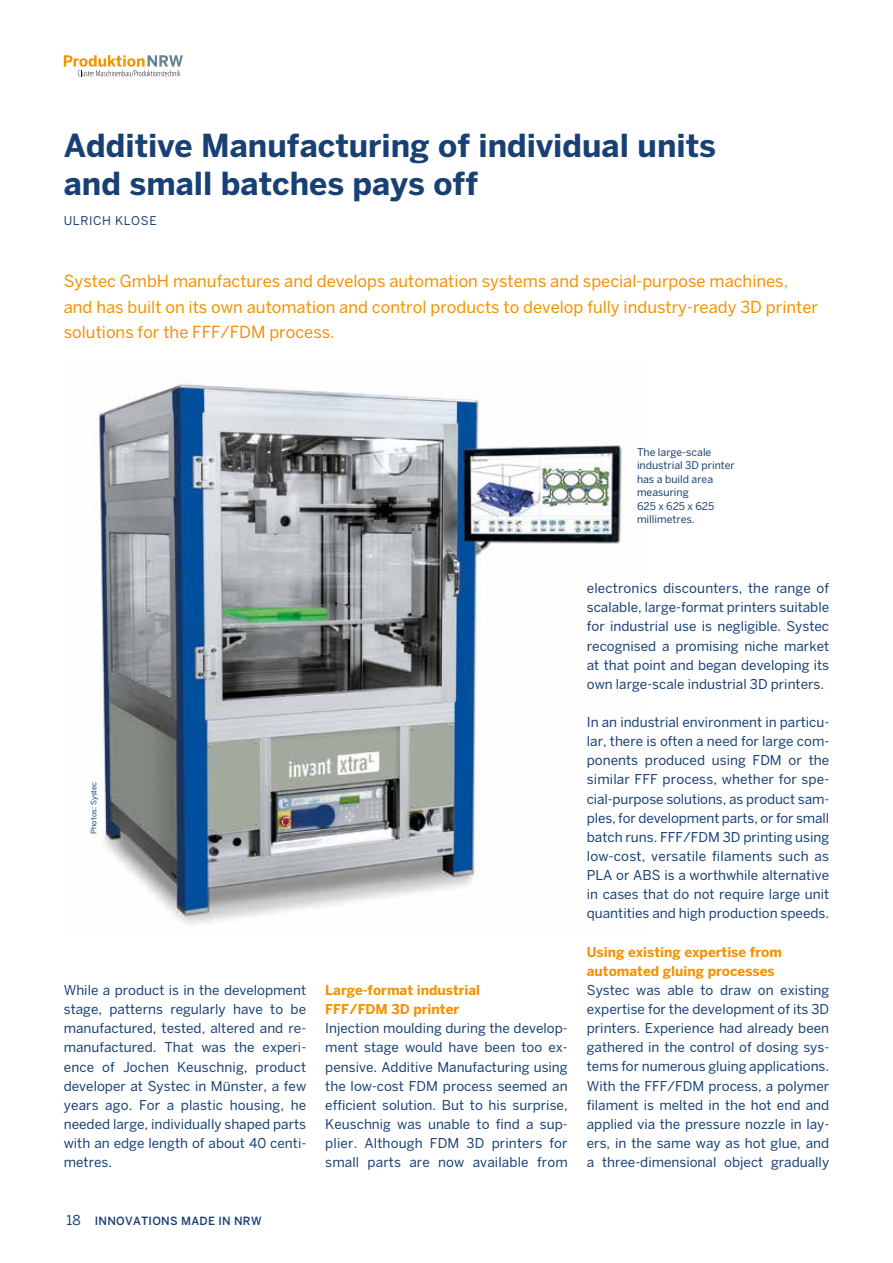
<style>
.page{position:relative;width:893px;height:1263px;background:#fff}
.page>*{position:absolute;margin:0;border:0;box-sizing:border-box;transform-origin:0 0}
.t1{font:700 31.5px/37.8px "Benton Sans";color:#184074}
.t2{font:16.5px/25.5px "Benton Sans";color:#f39100}
.t3{font:13.5px/19.2px "Benton Sans";color:#184074;text-align:justify}
.t4{font:700 13.5px/19.2px "Benton Sans";color:#f39100}
.t5{font:12px "Benton Sans";color:#184074}
.t6{font:500 11.25px "Benton Sans";letter-spacing:.025em;color:#184074}
.t7{font:10.5px/13.5px "Benton Sans";color:#184074}
.t8{font:7.5px "Benton Sans";color:#184074}
.s1{font-weight:400;font-size:13.5px}
</style>
<div class="page">
<svg style="left:64px;top:55px;width:119px;height:22px"></svg>
<img style="left:93px;top:383px;width:529px;height:541px">
<h1 class="t1" style="left:64px;top:126px;width:654px">Additive Manufacturing of individual units and small batches pays off</h1>
<p class="t5" style="left:64px;top:214px;width:18px">Ulrich</p>
<p class="t5" style="left:115px;top:214px;width:18px">Klose</p>
<p class="t2" style="left:64px;top:268px;width:756px">Systec GmbH manufactures and develops automation systems and special-purpose machines, and has built on its own automation and control products to develop fully industry-ready 3D printer solutions for the FFF/FDM process.</p>
<p class="t7" style="left:637px;top:445px;width:99px">The large-scale industrial 3D printer has a build area measuring<br>625 x 625 x 625 millimetres.</p>
<p class="t8" style="left:89px;top:834px;width:54px;rotate:-90deg">Photos: Systec</p>
<p class="t3" style="left:64px;top:980px;width:244px">While a product is in the development stage, patterns regularly have to be manufactured, tested, altered and re&shy;manufactured. That was the experi&shy;ence of Jochen Keuschnig, product developer at Systec in Münster, a few years ago. For a plastic housing, he needed large, individually shaped parts with an edge length of about 40 centi&shy;metres.</p>
<p class="t4" style="left:325px;top:980px;width:156px">Large-format industrial<br>FFF/FDM 3D printer</p>
<p class="t3" style="left:325px;top:1019px;width:244px">Injection moulding during the develop&shy;ment stage would have been too ex&shy;pensive. Additive Manufacturing using the low-cost FDM process seemed an efficient solution. But to his surprise, Keuschnig was unable to find a sup&shy;plier. Although FDM 3D printers for small parts are now available from</p>
<p class="t6" style="left:66px;top:1214px;width:197px"><span class="s1">18</span> INNOVATIONS MADE IN N RW</p>
<p class="t3" style="left:587px;top:578px;width:244px">electronics discounters, the range of scalable, large-format printers suitable for industrial use is negligible. Systec recognised a promising niche market at that point and began developing its own large-scale industrial 3D printers.</p>
<p class="t3" style="left:587px;top:712px;width:244px">In an industrial environment in particu&shy;lar, there is often a need for large com&shy;ponents produced using FDM or the similar FFF process, whether for spe&shy;cial-purpose solutions, as product sam&shy;ples, for development parts, or for small batch runs. FFF/FDM 3D printing using low-cost, versatile filaments such as PLA or ABS is a worthwhile alternative in cases that do not require large unit quantities and high production speeds.</p>
<p class="t4" style="left:587px;top:942px;width:197px">Using existing expertise from automated gluing processes</p>
<p class="t3" style="left:587px;top:980px;width:244px">Systec was able to draw on existing expertise for the development of its 3D printers. Experience had already been gathered in the control of dosing sys&shy;tems for numerous gluing applications.<br>With the FFF/FDM process, a polymer filament is melted in the hot end and applied via the pressure nozzle in lay&shy;ers, in the same way as hot glue, and a three-dimensional object gradually</p>
</div>
